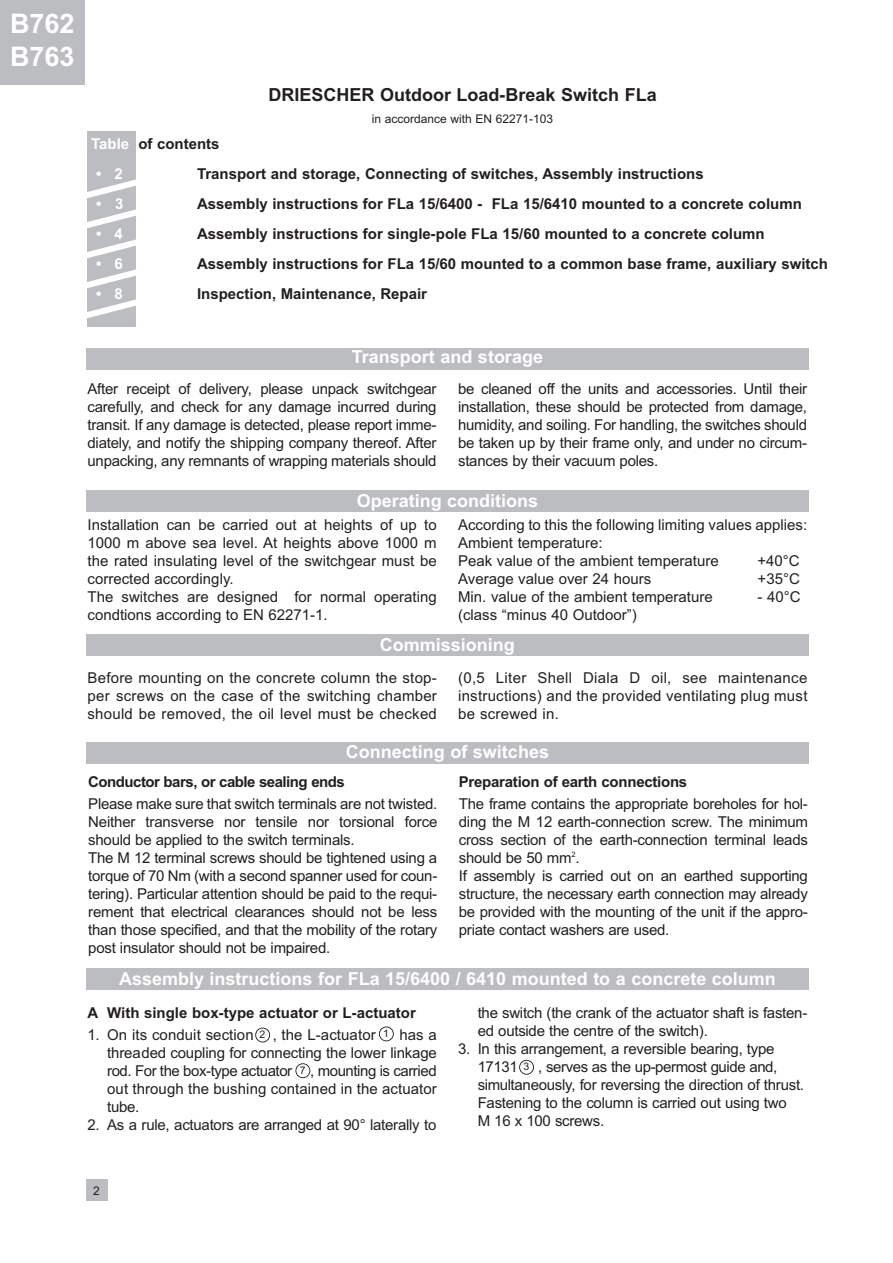
<style>
.page{position:relative;width:893px;height:1263px;background:#fff}
.page>*{position:absolute;margin:0;border:0;box-sizing:border-box;transform-origin:0 0}
.t1{font:700 27px/32.4px "Arial";color:#fff}
.t2{font:700 18px "Arial";color:#fff}
.t3{font:700 18px "Arial";color:#231f20}
.t4{font:15px/18px "Arial";letter-spacing:-.015em;color:#231f20}
.t5{font:700 15px "Arial";color:#231f20}
.t6{font:15px "Arial";letter-spacing:.005em;color:#231f20}
.t7{font:700 15px "Arial";letter-spacing:-.035em;color:#231f20}
.t8{font:700 15px "Arial";color:#fff}
.t9{font:12px "Arial";color:#231f20}
.t10{font:10.5px "Arial";color:#231f20}
.s1{color:#fff}
</style>
<div class="page">
<div style="left:88px;top:132px;width:48px;height:195px;background:#bcbdc0"></div>
<div style="left:86px;top:1179px;width:21px;height:22px;background:#bcbdc0"></div>
<div style="left:0;top:0;width:85px;height:85px;background:#bcbdc0"></div>
<div style="left:86px;top:348px;width:723px;height:21px;background:#bcbdc0"></div>
<div style="left:86px;top:634px;width:723px;height:22px;background:#bcbdc0"></div>
<div style="left:86px;top:742px;width:723px;height:22px;background:#bcbdc0"></div>
<svg style="left:87px;top:173px;width:49px;height:150px"></svg>
<svg style="left:379px;top:1026px;width:15px;height:15px"></svg>
<svg style="left:519px;top:1060px;width:15px;height:15px"></svg>
<svg style="left:255px;top:1027px;width:15px;height:15px"></svg>
<svg style="left:295px;top:1063px;width:15px;height:15px"></svg>
<div style="left:86px;top:968px;width:723px;height:22px;background:#bcbdc0"></div>
<div style="left:86px;top:491px;width:723px;height:21px;background:#bcbdc0"></div>
<h1 class="t1" style="left:10px;top:8px;width:66px">B762<br>B763</h1>
<p class="t3" style="left:269px;top:85px;width:390px">DRIESCHER Outdoor Load-Break Switch FLa</p>
<p class="t9" style="left:372px;top:112px;width:183px">in accordance with EN 62271-103</p>
<p class="t5" style="left:91px;top:135px;width:130px"><span class="s1">Table</span> of contents</p>
<p class="t8" style="left:96px;top:165px;width:28px">• 2</p>
<p class="t5" style="left:197px;top:165px;width:508px">Transport and storage, Connecting of switches, Assembly instructions</p>
<p class="t8" style="left:96px;top:195px;width:29px">• 3</p>
<p class="t5" style="left:197px;top:195px;width:606px">Assembly instructions for FLa 15/6400 - FLa 15/6410 mounted to a concrete column</p>
<p class="t8" style="left:96px;top:225px;width:28px">• 4</p>
<p class="t5" style="left:197px;top:225px;width:569px">Assembly instructions for single-pole FLa 15/60 mounted to a concrete column</p>
<p class="t8" style="left:96px;top:255px;width:28px">• 6</p>
<p class="t5" style="left:197px;top:255px;width:633px">Assembly instructions for FLa 15/60 mounted to a common base frame, auxiliary switch</p>
<p class="t8" style="left:96px;top:285px;width:28px">• 8</p>
<p class="t5" style="left:197px;top:285px;width:232px">Inspection, Maintenance, Repair</p>
<p class="t2" style="left:352px;top:346px;width:193px">Transport and storage</p>
<p class="t4" style="left:88px;top:379px;width:351px;text-align:justify">After receipt of delivery, please unpack switchgear carefully, and check for any damage incurred during transit. If any damage is detected, please report imme&shy;diately, and notify the shipping company thereof. After unpacking, any remnants of wrapping materials should</p>
<p class="t4" style="left:458px;top:379px;width:351px;text-align:justify">be cleaned off the units and accessories. Until their installation, these should be protected from damage, humidity, and soiling. For handling, the switches should be taken up by their frame only, and under no circum&shy;stances by their vacuum poles.</p>
<p class="t2" style="left:357px;top:490px;width:183px">Operating conditions</p>
<p class="t4" style="left:88px;top:516px;width:351px">Installation can be carried out at heights of up to 1000 m above sea level. At heights above 1000 m the rated insulating level of the switchgear must be corrected accordingly.<br>The switches are designed for normal operating condtions according to EN 62271-1.</p>
<p class="t4" style="left:458px;top:516px;width:351px">According to this the following limiting values applies:<br>Ambient temperature:<br>Peak value of the ambient temperature</p>
<p class="t4" style="left:757px;top:552px;width:44px">+40°C</p>
<p class="t4" style="left:458px;top:570px;width:195px">Average value over 24 hours</p>
<p class="t4" style="left:758px;top:570px;width:44px">+35°C</p>
<p class="t4" style="left:458px;top:588px;width:256px">Min. value of the ambient temperature</p>
<p class="t4" style="left:757px;top:588px;width:45px">- 40°C</p>
<p class="t4" style="left:458px;top:606px;width:180px">(class “minus 40 Outdoor”)</p>
<p class="t2" style="left:380px;top:634px;width:137px">Commissioning</p>
<p class="t4" style="left:88px;top:669px;width:351px;text-align:justify">Before mounting on the concrete column the stop&shy;per screws on the case of the switching chamber should be removed, the oil level must be checked</p>
<p class="t4" style="left:458px;top:669px;width:351px;text-align:justify">(0,5 Liter Shell Diala D oil, see maintenance instructions) and the provided ventilating plug must be screwed in.</p>
<p class="t2" style="left:346px;top:742px;width:205px">Connecting of switches</p>
<p class="t7" style="left:88px;top:773px;width:258px">Conductor bars, or cable sealing ends</p>
<p class="t4" style="left:88px;top:794px;width:351px">Please make sure that switch terminals are not twisted.<br>Neither transverse nor tensile nor torsional force should be applied to the switch terminals.<br>The M 12 terminal screws should be tightened using a torque of 70 Nm (with a second spanner used for coun&shy;tering). Particular attention should be paid to the requi&shy;rement that electrical clearances should not be less than those specified, and that the mobility of the rotary post insulator should not be impaired.</p>
<p class="t5" style="left:459px;top:773px;width:230px">Preparation of earth connections</p>
<p class="t4" style="left:459px;top:794px;width:351px">The frame contains the appropriate boreholes for hol&shy;ding the M 12 earth-connection screw. The minimum cross section of the earth-connection terminal leads should be 50 mm<sup>2</sup>.<br>If assembly is carried out on an earthed supporting structure, the necessary earth connection may already be provided with the mounting of the unit if the appro&shy;priate contact washers are used.</p>
<p class="t2" style="left:119px;top:968px;width:658px">Assembly instructions for FLa 15/6400 / 6410 mounted to a concrete column</p>
<p class="t5" style="left:88px;top:1004px;width:330px">A With single box-type actuator or L-actuator</p>
<p class="t6" style="left:88px;top:1025px;width:168px">1. On its conduit section</p>
<p class="t6" style="left:273px;top:1025px;width:105px">, the L-actuator</p>
<p class="t4" style="left:107px;top:1025px;width:331px;text-align:justify;text-indent:292px">has a threaded coupling for connecting the lower linkage rod. For the box-type actuator , mounting is carried out through the bushing contained in the actuator tube.</p>
<p class="t4" style="left:87px;top:1115px;width:350px">2. As a rule, actuators are arranged at 90° laterally to</p>
<p class="t10" style="left:383px;top:1027px;width:7px">1</p>
<p class="t10" style="left:260px;top:1028px;width:7px">2</p>
<p class="t10" style="left:300px;top:1064px;width:7px">7</p>
<p class="t4" style="left:478px;top:1004px;width:331px">the switch (the crank of the actuator shaft is fasten&shy;ed outside the centre of the switch).</p>
<p class="t4" style="left:478px;top:1040px;width:298px;text-indent:-20px">3. In this arrangement, a reversible bearing, type<br>17131</p>
<p class="t4" style="left:478px;top:1058px;width:328px;text-indent:60px">, serves as the up-permost guide and, simultaneously, for reversing the direction of thrust.<br>Fastening to the column is carried out using two<br>M 16 x 100 screws.</p>
<p class="t10" style="left:523px;top:1061px;width:7px">3</p>
<p class="t9" style="left:93px;top:1183px;width:8px">2</p>
</div>
